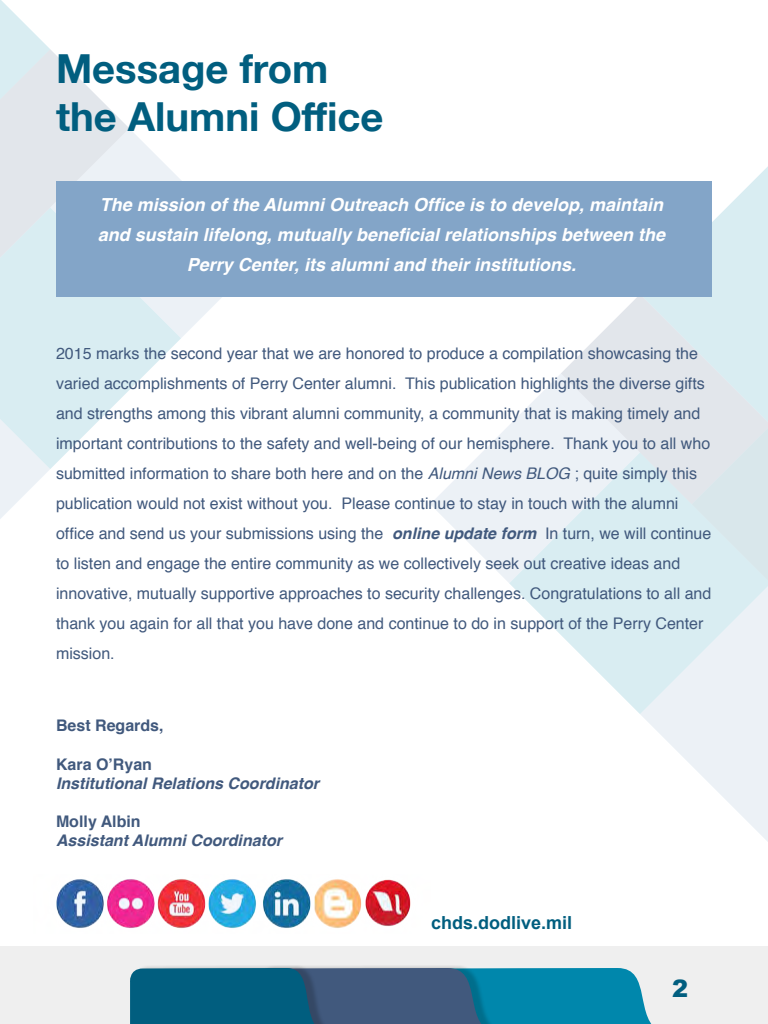
<style>
.page{position:relative;width:768px;height:1024px;background:#fff}
.page>*{position:absolute;margin:0;border:0;box-sizing:border-box;transform-origin:0 0}
.t1{font:700 40px "Helvetica Neue";color:#015e7f}
.Titles{font:900 24px "Arial";color:#015e7f}
.t2{font:italic 700 18px/30px "Helvetica";color:#fff;text-align:center}
.t3{font:700 18px "Arial";color:#015e7f}
.t4{font:16px/30px "Helvetica";color:#41597d}
.t5{font:italic 700 16px/19.2px "Helvetica";color:#41597d}
.t6{font:700 16px "Helvetica";color:#41597d}
.s1{font-style:italic}
.s2{font-weight:700;font-style:italic}
.s3{font-style:normal}
</style>
<div class="page">
<div style="left:0;top:946px;width:768px;height:78px;background:#efefef"></div>
<div style="left:259px;top:965px;width:244px;height:59px;background:#000;opacity:.19"></div>
<div style="left:135px;top:965px;width:199px;height:59px;background:#000;opacity:.19"></div>
<svg style="left:130px;top:968px;width:522px;height:56px;background:#1a6c8e"></svg>
<svg style="left:0;top:0;width:129px;height:208px"></svg>
<svg style="left:50px;top:128px;width:172px;height:210px"></svg>
<svg style="left:0;top:208px;width:181px;height:261px;fill:#d9edf2"></svg>
<svg style="left:0;top:338px;width:50px;height:181px;background:#e3f0f4"></svg>
<svg style="left:712px;top:166px;width:56px;height:128px;fill:#d9edf2"></svg>
<svg style="left:562px;top:294px;width:206px;height:159px;background:#e3ebf0"></svg>
<svg style="left:430px;top:373px;width:210px;height:210px"></svg>
<svg style="left:509px;top:453px;width:183px;height:261px;fill:#d9edf2"></svg>
<svg style="left:640px;top:583px;width:128px;height:259px;fill:#ecf1f6"></svg>
<svg style="left:692px;top:373px;width:76px;height:262px;background:#dce9ee"></svg>
<div style="left:56px;top:181px;width:656px;height:116px;background:#83a5c8"></div>
<img style="left:56px;top:879px;width:355px;height:50px">
<p class="t1" style="left:56px;top:37px;width:274px">Message from</p>
<p class="t1" style="left:56px;top:85px;width:329px">the Alumni Office</p>
<p class="t2" style="left:98px;top:189px;width:569px">The mission of the Alumni Outreach Office is to develop, maintain and sustain lifelong, mutually beneficial relationships between the<br>Perry Center, its alumni and their institutions.</p>
<p class="t4" style="left:56px;top:339px;width:657px">2015 marks the second year that we are honored to produce a compilation showcasing the varied accomplishments of Perry Center alumni. This publication highlights the diverse gifts and strengths among this vibrant alumni community, a community that is making timely and important contributions to the safety and well-being of our hemisphere. Thank you to all who submitted information to share both here and on the <span class="s1">Alumni News BLOG</span> ; quite simply this publication would not exist without you. Please continue to stay in touch with the alumni office and send us your submissions using the <span class="s2">online update form</span> In turn, we will continue to listen and engage the entire community as we collectively seek out creative ideas and innovative, mutually supportive approaches to security challenges. Congratulations to all and thank you again for all that you have done and continue to do in support of the Perry Center mission.</p>
<p class="t6" style="left:56px;top:713px;width:109px">Best Regards,</p>
<p class="t5" style="left:56px;top:754px;width:265px"><span class="s3">Kara O’Ryan<br></span>Institutional Relations Coordinator</p>
<p class="t6" style="left:56px;top:809px;width:86px">Molly Albin</p>
<p class="t5" style="left:56px;top:831px;width:228px">Assistant Alumni Coordinator</p>
<p class="t3" style="left:431px;top:911px;width:143px">chds.dodlive.mil</p>
<p class="Titles" style="left:672px;top:971px;width:18px">2</p>
</div>
